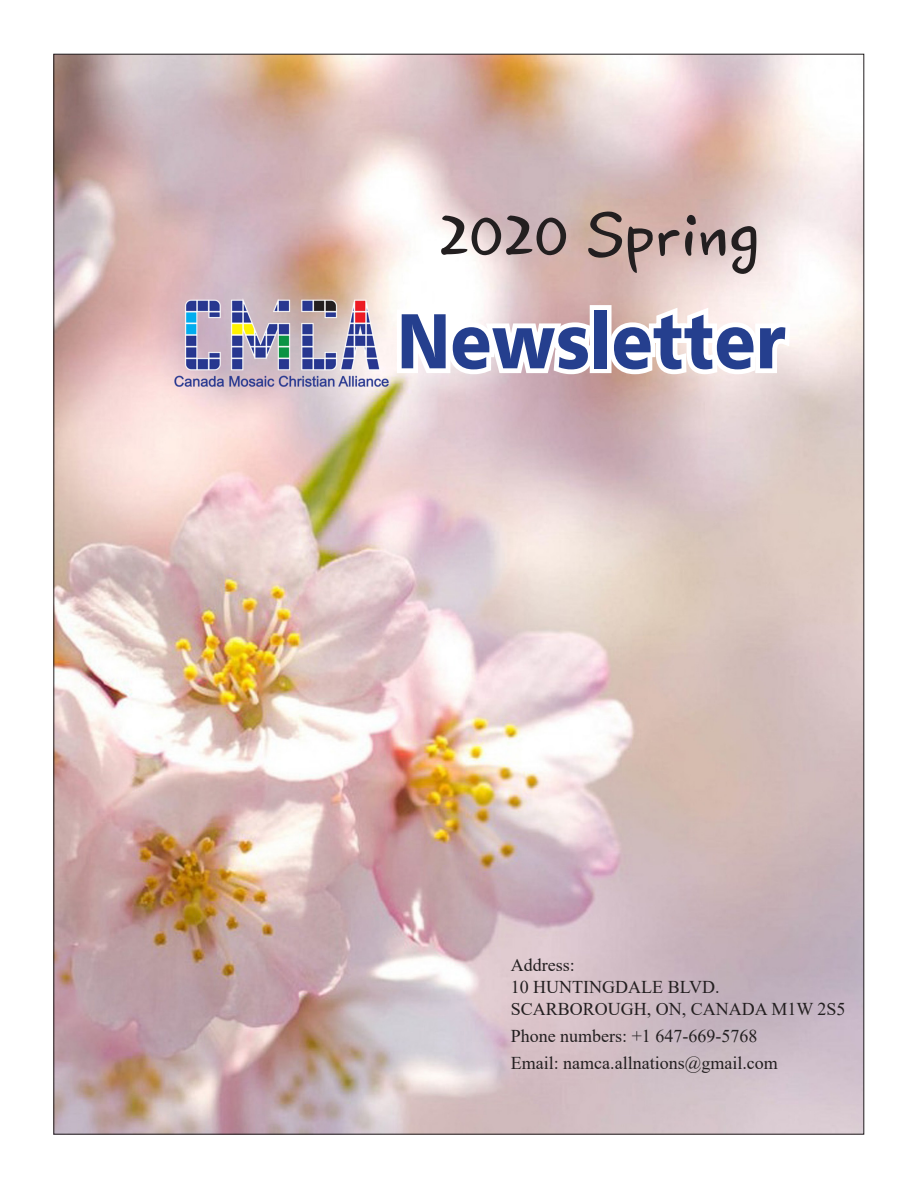
<style>
.page{position:relative;width:918px;height:1188px;background:#fff}
.page>*{position:absolute;margin:0;border:0;box-sizing:border-box;transform-origin:0 0}
.t1{font:77.85px "Humanist 777 BT Black B";color:#253f8e;scale:.89 1}
.t2{font:75.45px "DX Se NB KS Cpc EUC H";color:#231f20}
.t3{font:18px "Times New Roman";color:#231f20}
</style>
<div class="page">
<img style="left:56px;top:56px;width:806px;height:1076px">
<svg style="left:369px;top:86px;width:101px;height:437px"></svg>
<svg style="left:441px;top:156px;width:355px;height:457px;background:#e0cdcb"></svg>
<img style="left:174px;top:298px;width:215px;height:89px">
<p class="t2" style="left:439px;top:195px;width:323px">2020 Spring</p>
<p class="t1" style="left:397px;top:291px;width:438px">Newsletter</p>
<p class="t3" style="left:511px;top:953px;width:65px">Address:</p>
<p class="t3" style="left:511px;top:974px;width:210px">10 HUNTINGDALE BLVD.</p>
<p class="t3" style="left:511px;top:996px;width:336px">SCARBOROUGH, ON, CANADA M1W 2S5</p>
<p class="t3" style="left:511px;top:1023px;width:248px">Phone numbers: +1 647-669-5768</p>
<p class="t3" style="left:511px;top:1050px;width:269px">Email: namca.allnations@gmail.com</p>
</div>
